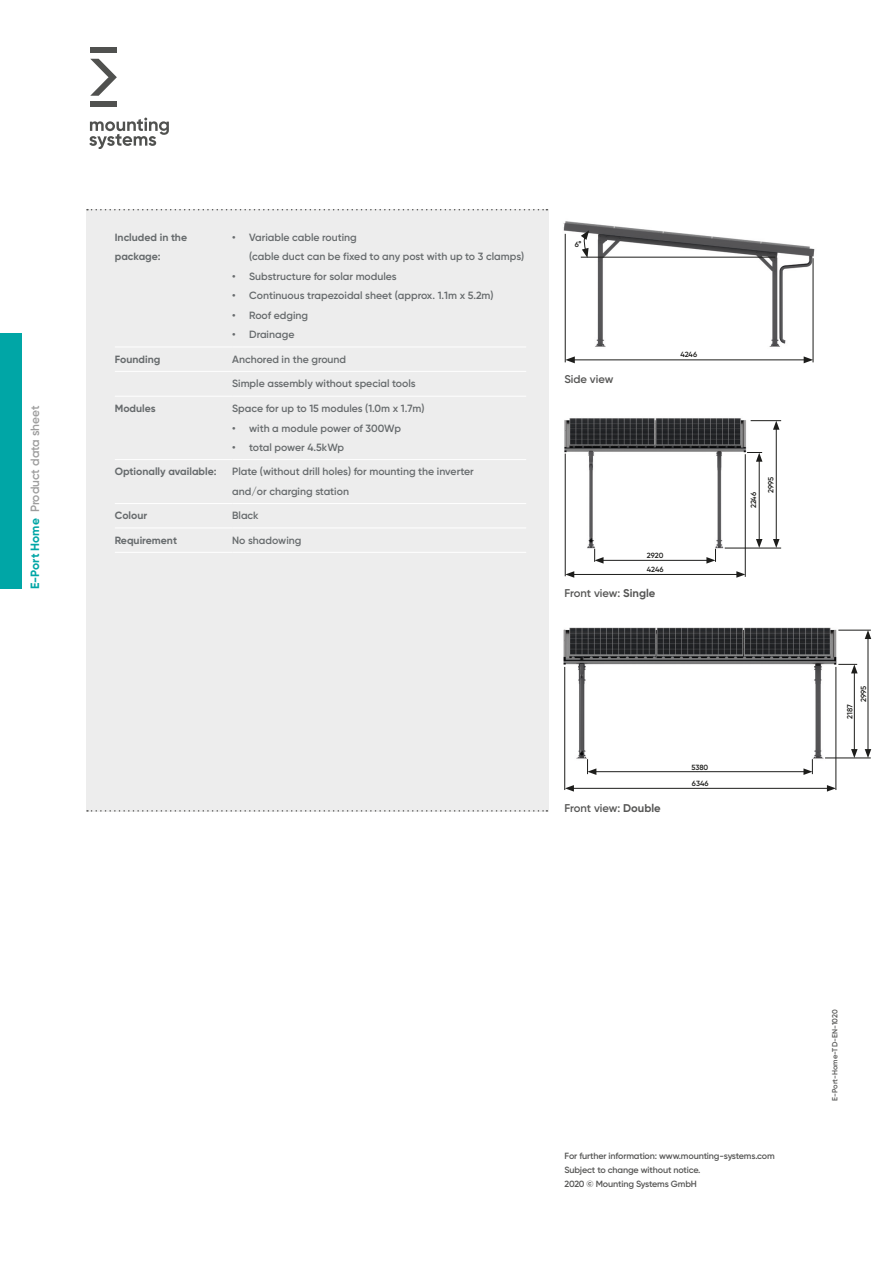
<style>
.page{position:relative;width:893px;height:1263px;background:#fff}
.page>*{position:absolute;margin:0;border:0;box-sizing:border-box;transform-origin:0 0}
.t1{font:600 12px "Gilroy";letter-spacing:-.005em;color:#9d9d9d}
.bildunterschrift{font:600 11.25px "Gilroy";color:#575756}
.t2{font:600 10.5px/19.5px "Gilroy";color:#676b6d}
.t3{font:700 10.5px "Gilroy";color:#676b6d}
.kleingedrucktes{font:600 9px "Gilroy";letter-spacing:-.015em;color:#575756}
.t4{font:600 7.5px "Gilroy";letter-spacing:-.005em;color:#1d1d1b}
.kleingedrucktes-2{font:600 7.5px "Gilroy";color:#575756}
.s1{font-weight:700;color:#00a6a6}
.s2{font-weight:700}
</style>
<div class="page">
<div style="left:0;top:334px;width:21px;height:255px;background:#00a6a6"></div>
<svg style="left:89px;top:118px;width:80px;height:31px"></svg>
<svg style="left:90px;top:59px;width:27px;height:37px"></svg>
<div style="left:90px;top:101px;width:27px;height:6px;background:#50514f"></div>
<div style="left:90px;top:48px;width:27px;height:5px;background:#50514f"></div>
<img style="left:564px;top:418px;width:218px;height:151px">
<hr style="left:751px;top:420px;width:30px;height:1px;background:#1d1d1b">
<hr style="left:725px;top:548px;width:56px;height:1px;background:#1d1d1b">
<hr style="left:565px;top:454px;width:1px;height:122px;background:#1d1d1b">
<hr style="left:745px;top:454px;width:1px;height:123px;background:#1d1d1b">
<hr style="left:759px;top:459px;width:1px;height:82px;background:#1d1d1b">
<svg style="left:756px;top:539px;width:6px;height:9px"></svg>
<svg style="left:747px;top:452px;width:15px;height:10px"></svg>
<hr style="left:776px;top:427px;width:1px;height:114px;background:#1d1d1b">
<svg style="left:773px;top:539px;width:6px;height:9px"></svg>
<svg style="left:773px;top:421px;width:6px;height:9px"></svg>
<hr style="left:601px;top:560px;width:108px;height:1px;background:#1d1d1b">
<svg style="left:594px;top:549px;width:9px;height:15px"></svg>
<svg style="left:706px;top:549px;width:10px;height:15px"></svg>
<hr style="left:572px;top:574px;width:167px;height:1px;background:#1d1d1b">
<svg style="left:565px;top:571px;width:9px;height:7px"></svg>
<svg style="left:736px;top:571px;width:9px;height:7px"></svg>
<img style="left:548px;top:613px;width:305px;height:168px">
<hr style="left:838px;top:630px;width:33px;height:1px;background:#1d1d1b">
<hr style="left:825px;top:758px;width:46px;height:1px;background:#1d1d1b">
<hr style="left:564px;top:667px;width:1px;height:123px;background:#1d1d1b">
<hr style="left:836px;top:667px;width:1px;height:123px;background:#1d1d1b">
<hr style="left:868px;top:637px;width:1px;height:114px;background:#1d1d1b">
<svg style="left:865px;top:749px;width:6px;height:9px"></svg>
<svg style="left:865px;top:630px;width:6px;height:9px"></svg>
<hr style="left:854px;top:671px;width:1px;height:80px;background:#1d1d1b">
<svg style="left:851px;top:749px;width:7px;height:9px"></svg>
<svg style="left:838px;top:664px;width:20px;height:9px"></svg>
<hr style="left:594px;top:771px;width:212px;height:1px;background:#1d1d1b">
<svg style="left:587px;top:759px;width:9px;height:16px"></svg>
<svg style="left:803px;top:759px;width:10px;height:16px"></svg>
<hr style="left:571px;top:788px;width:258px;height:1px;background:#1d1d1b">
<svg style="left:565px;top:785px;width:9px;height:7px"></svg>
<svg style="left:827px;top:785px;width:9px;height:7px"></svg>
<img style="left:548px;top:209px;width:267px;height:159px">
<hr style="left:565px;top:234px;width:1px;height:128px;background:#1d1d1b">
<hr style="left:581px;top:257px;width:194px;height:1px;background:#1d1d1b">
<hr style="left:813px;top:258px;width:1px;height:104px;background:#1d1d1b">
<hr style="left:572px;top:359px;width:234px;height:1px;background:#1d1d1b">
<svg style="left:565px;top:356px;width:10px;height:7px"></svg>
<svg style="left:804px;top:356px;width:9px;height:7px"></svg>
<svg style="left:581px;top:230px;width:8px;height:28px"></svg>
<div style="left:86px;top:209px;width:462px;height:603px;background:#ededed"></div>
<svg style="left:87px;top:209px;width:460px;height:1px"></svg>
<hr style="left:115px;top:347px;width:117px;height:1px;background:#fff">
<hr style="left:232px;top:347px;width:294px;height:1px;background:#fff">
<hr style="left:115px;top:371px;width:117px;height:1px;background:#fff">
<hr style="left:232px;top:371px;width:294px;height:1px;background:#fff">
<hr style="left:115px;top:396px;width:117px;height:1px;background:#fff">
<hr style="left:232px;top:396px;width:294px;height:1px;background:#fff">
<hr style="left:115px;top:459px;width:117px;height:1px;background:#fff">
<hr style="left:232px;top:459px;width:294px;height:1px;background:#fff">
<hr style="left:115px;top:503px;width:117px;height:1px;background:#fff">
<hr style="left:232px;top:503px;width:294px;height:1px;background:#fff">
<hr style="left:115px;top:528px;width:117px;height:1px;background:#fff">
<hr style="left:232px;top:528px;width:294px;height:1px;background:#fff">
<hr style="left:115px;top:552px;width:117px;height:1px;background:#fff">
<hr style="left:232px;top:552px;width:294px;height:1px;background:#fff">
<svg style="left:87px;top:810px;width:460px;height:2px"></svg>
<p class="t1" style="left:27px;top:589px;width:185px;rotate:-90deg"><span class="s1">E-Port Home</span> Product data sheet</p>
<p class="t3" style="left:115px;top:231px;width:74px">Included in the</p>
<p class="t3" style="left:115px;top:250px;width:47px">package:</p>
<p class="t2" style="left:249px;top:227px;width:277px;text-indent:-17px">• Variable cable routing<br>(cable duct can be fixed to any post with up to 3 clamps)</p>
<p class="t2" style="left:232px;top:266px;width:166px">• Substructure for solar modules</p>
<p class="t2" style="left:232px;top:286px;width:263px">• Continuous trapezoidal sheet (approx. 1.1m x 5.2m)</p>
<p class="t2" style="left:232px;top:305px;width:77px">• Roof edging</p>
<p class="t2" style="left:232px;top:325px;width:64px">• Drainage</p>
<p class="t3" style="left:115px;top:353px;width:47px">Founding</p>
<p class="t2" style="left:232px;top:349px;width:116px">Anchored in the ground</p>
<p class="t2" style="left:232px;top:374px;width:185px">Simple assembly without special tools</p>
<p class="t3" style="left:115px;top:402px;width:42px">Modules</p>
<p class="t2" style="left:232px;top:399px;width:194px">Space for up to 15 modules (1.0m x 1.7m)</p>
<p class="t2" style="left:232px;top:418px;width:170px">• with a module power of 300Wp</p>
<p class="t2" style="left:232px;top:438px;width:113px">• total power 4.5kWp</p>
<p class="t3" style="left:115px;top:465px;width:103px">Optionally available:</p>
<p class="t2" style="left:232px;top:462px;width:243px">Plate (without drill holes) for mounting the inverter and/or charging station</p>
<p class="t3" style="left:115px;top:509px;width:34px">Colour</p>
<p class="t2" style="left:232px;top:506px;width:28px">Black</p>
<p class="t3" style="left:115px;top:534px;width:64px">Requirement</p>
<p class="t2" style="left:232px;top:530px;width:71px">No shadowing</p>
<p class="t4" style="left:575px;top:240px;width:8px">6°</p>
<p class="bildunterschrift" style="left:564px;top:372px;width:51px">Side view</p>
<p class="t4" style="left:680px;top:349px;width:18px">4246</p>
<p class="t4" style="left:647px;top:551px;width:18px">2920</p>
<p class="t4" style="left:647px;top:565px;width:18px">4246</p>
<p class="bildunterschrift" style="left:564px;top:586px;width:93px">Front view: <span class="s2">Single</span></p>
<p class="t4" style="left:749px;top:508px;width:18px;rotate:-90deg">2246</p>
<p class="t4" style="left:766px;top:493px;width:18px;rotate:-90deg">2995</p>
<p class="bildunterschrift" style="left:564px;top:801px;width:98px">Front view: <span class="s2">Double</span></p>
<p class="t4" style="left:691px;top:762px;width:18px">5380</p>
<p class="t4" style="left:692px;top:779px;width:18px">6346</p>
<p class="t4" style="left:845px;top:718px;width:16px;rotate:-90deg">2187</p>
<p class="t4" style="left:859px;top:702px;width:18px;rotate:-90deg">2995</p>
<p class="kleingedrucktes" style="left:564px;top:1150px;width:212px">For further information: www.mounting-systems.com</p>
<p class="kleingedrucktes" style="left:564px;top:1164px;width:138px">Subject to change without notice.</p>
<p class="kleingedrucktes" style="left:564px;top:1178px;width:134px">2020 © Mounting Systems GmbH</p>
<p class="kleingedrucktes-2" style="left:830px;top:1101px;width:93px;rotate:-90deg">E-Port-Home-TD-EN-1020</p>
</div>
